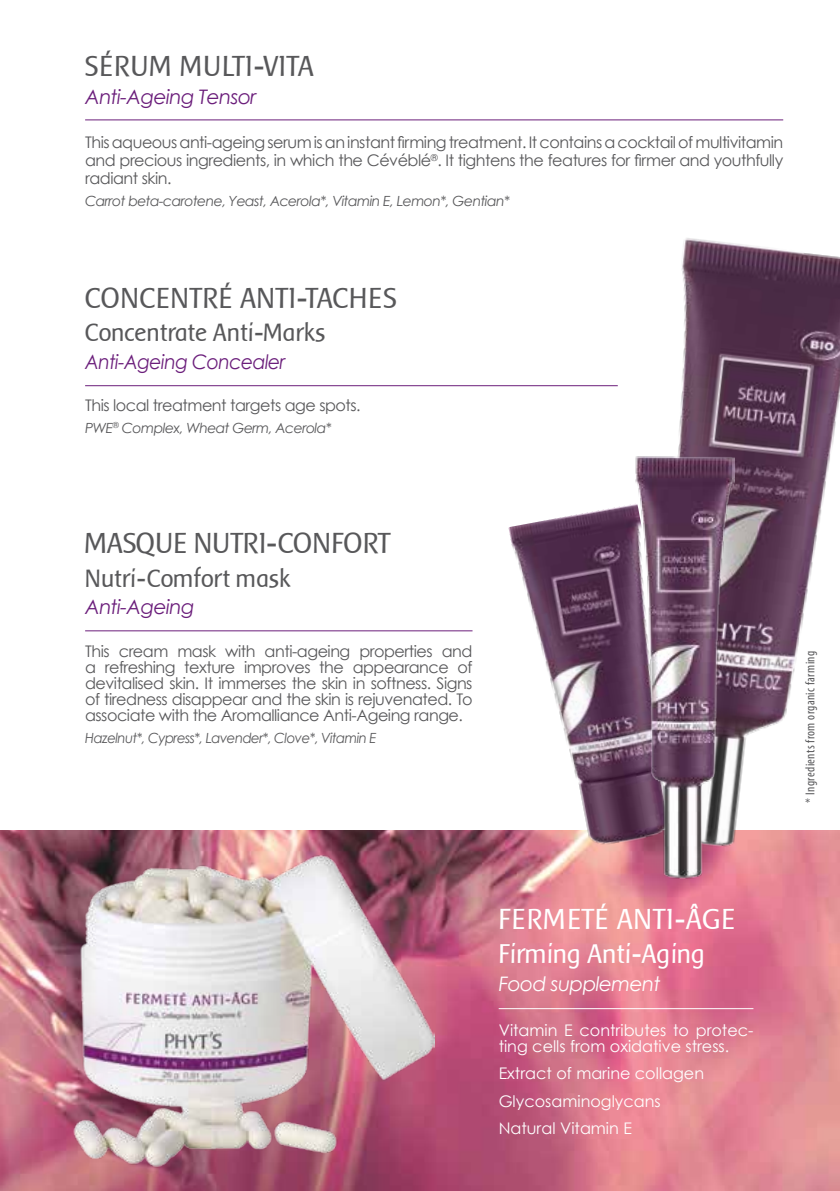
<style>
.page{position:relative;width:840px;height:1191px;background:#fff}
.page>*{position:absolute;margin:0;border:0;box-sizing:border-box;transform-origin:0 0}
.t1{font:30px "Baar Sophia";letter-spacing:-.01em;color:#58585a}
.t2{font:30px "Baar Sophia";letter-spacing:-.03em;color:#58585a}
.t3{font:30px "Baar Sophia";color:#fff}
.t4{font:28px "Baar Sophia";letter-spacing:-.02em;color:#fff}
.t5{font:26px "Baar Sophia";letter-spacing:-.02em;color:#58585a}
.t6{font:italic 20px "Century Gothic";letter-spacing:-.03em;color:#6b1e7b}
.t7{font:italic 20px "Century Gothic";letter-spacing:-.03em;color:#6b1e7b;scale:.94 1}
.t8{font:italic 20px "Century Gothic";letter-spacing:-.03em;color:#fff}
.t9{font:16px/16px "Century Gothic";letter-spacing:-.03em;color:#58585a;text-align:justify}
.t10{font:16px/27.4px "Century Gothic";color:#fff}
.t11{font:italic 14px "Century Gothic";letter-spacing:-.04em;color:#58585a}
.t12{font:italic 14px "Century Gothic";letter-spacing:-.04em;color:#58585a;scale:.95 1}
.t13{font:condensed 13px "Myriad Pro";letter-spacing:.03em;color:#58585a}
</style>
<div class="page">
<img style="left:0;top:831px;width:839px;height:360px">
<hr style="left:498px;top:1008px;width:255px;height:1px;background:#fff">
<img style="left:73px;top:855px;width:361px;height:311px">
<hr style="left:85px;top:119px;width:697px;height:1px;background:#6b1e7b">
<hr style="left:85px;top:630px;width:387px;height:1px;background:#6b1e7b">
<img style="left:508px;top:508px;width:102px;height:348px">
<img style="left:610px;top:238px;width:229px;height:627px">
<img style="left:633px;top:455px;width:101px;height:426px">
<hr style="left:85px;top:385px;width:532px;height:1px;background:#6b1e7b">
<h1 class="t1" style="left:85px;top:50px;width:231px">SÉRUM MULTI-VITA</h1>
<p class="t6" style="left:85px;top:84px;width:173px">Anti-Ageing Tensor</p>
<p class="t9" style="left:85px;top:133px;width:699px;line-height:18px">This aqueous anti-ageing serum is an instant firming treatment. It contains a cocktail of multivitamin and precious ingredients, in which the Cévéblé<sup>®</sup>. It tightens the features for firmer and youthfully radiant skin.</p>
<p class="t11" style="left:85px;top:192px;width:426px">Carrot beta-carotene, Yeast, Acerola*, Vitamin E, Lemon*, Gentian*</p>
<h1 class="t1" style="left:85px;top:281px;width:314px">CONCENTRÉ ANTI-TACHES</h1>
<h3 class="t5" style="left:85px;top:318px;width:242px">Concentrate Anti-Marks</h3>
<p class="t7" style="left:85px;top:349px;width:215px">Anti-Ageing Concealer</p>
<p class="t9" style="left:85px;top:397px;width:277px">This local treatment targets age spots.</p>
<p class="t11" style="left:85px;top:419px;width:248px">PWE<sup>®</sup> Complex, Wheat Germ, Acerola*</p>
<h1 class="t2" style="left:85px;top:527px;width:308px">MASQUE NUTRI-CONFORT</h1>
<h3 class="t5" style="left:85px;top:564px;width:208px">Nutri-Comfort mask</h3>
<p class="t6" style="left:85px;top:595px;width:111px">Anti-Ageing</p>
<p class="t9" style="left:85px;top:643px;width:389px">This cream mask with anti-ageing properties and a refreshing texture improves the appearance of devitalised skin. It immerses the skin in softness. Signs of tiredness disappear and the skin is rejuvenated. To associate with the Aromalliance Anti-Ageing range.</p>
<p class="t12" style="left:85px;top:729px;width:308px">Hazelnut*, Cypress*, Lavender*, Clove*, Vitamin E</p>
<p class="t13" style="left:801px;top:802px;width:153px;rotate:-90deg">* Ingredients from organic farming</p>
<h1 class="t3" style="left:498px;top:903px;width:239px">FERMETÉ ANTI-ÂGE</h1>
<h2 class="t4" style="left:498px;top:938px;width:208px">Firming Anti-Aging</h2>
<p class="t8" style="left:498px;top:971px;width:163px">Food supplement</p>
<p class="t10" style="left:498px;top:1021px;width:256px;line-height:16px">Vitamin E contributes to protec&shy;ting cells from oxidative stress.</p>
<p class="t10" style="left:498px;top:1059px;width:207px">Extract of marine collagen<br>Glycosaminoglycans<br>Natural Vitamin E</p>
</div>
